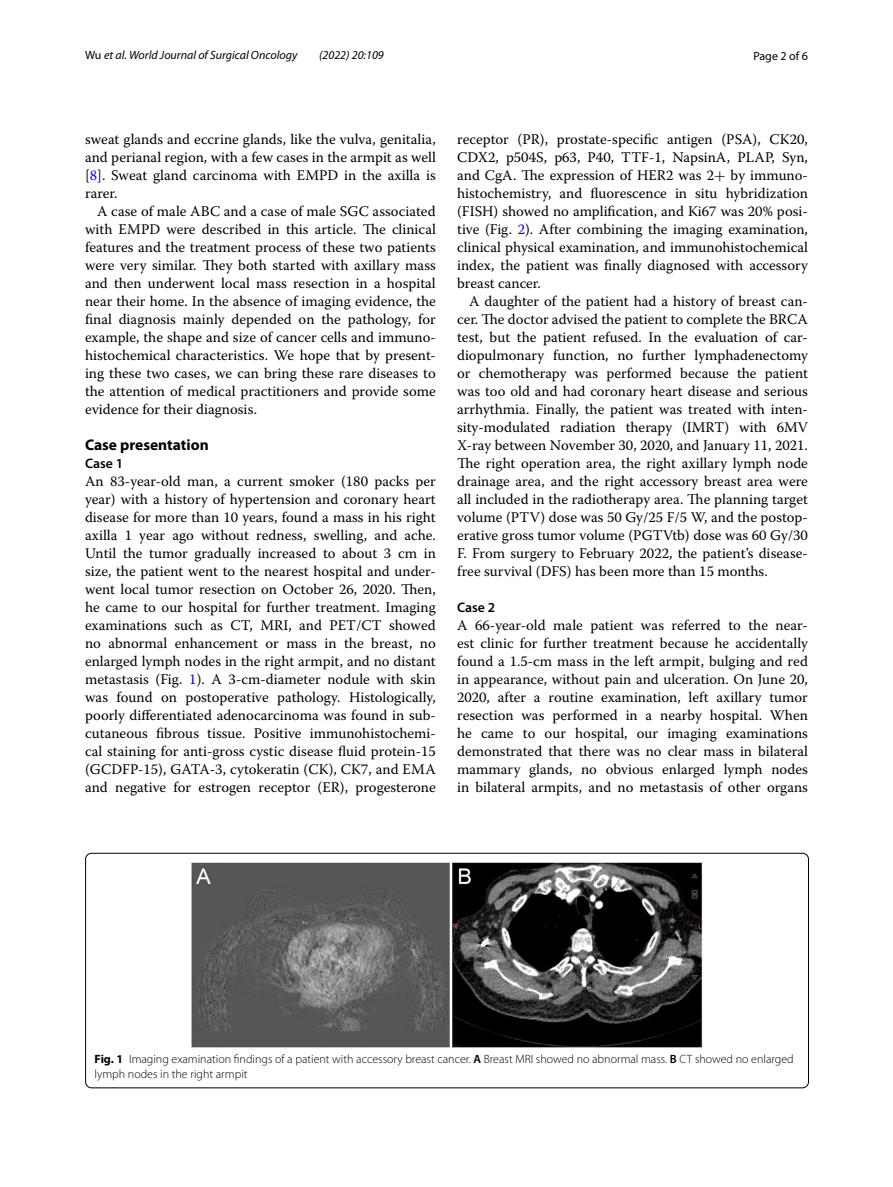
<style>
.page{position:relative;width:893px;height:1187px;background:#fff}
.page>*{position:absolute;margin:0;border:0;box-sizing:border-box;transform-origin:0 0}
.t1{font:700 15.45px "Myriad Pro";color:#000}
.t2{font:14.7px/18px "Warnock Pro";color:#000;text-align:justify}
.t3{font:600 13.8px "Myriad Pro";color:#000}
.t4{font:300 12px/15px "Myriad Pro";color:#000}
.t5{font:italic 12px "Myriad Pro";color:#000}
.t6{font:12px "Myriad Pro";color:#000}
.s1{font-style:normal}
.s2{color:#00f}
.s3{font-family:"MTSY"}
.s4{font-weight:700}
.s5{font-weight:600}
</style>
<div class="page">
<img style="left:192px;top:862px;width:510px;height:185px">
<div style="left:85px;top:853px;width:724px;height:234px;border:1px solid #000;border-radius:6px"></div>
<p class="t5" style="left:85px;top:48px;width:214px"><span class="s1">Wu</span> et al. World Journal of Surgical Oncology</p>
<p class="t5" style="left:319px;top:48px;width:66px">(2022) 20:109</p>
<p class="t6" style="left:753px;top:48px;width:56px">Page 2 of 6</p>
<p class="t2" style="left:85px;top:130px;width:352px">sweat glands and eccrine glands, like the vulva, genitalia, and perianal region, with a few cases in the armpit as well [<span class="s2">8</span>]. Sweat gland carcinoma with EMPD in the axilla is rarer.</p>
<p class="t2" style="left:85px;top:202px;width:352px;text-indent:12px">A case of male ABC and a case of male SGC associated with EMPD were described in this article. The clinical features and the treatment process of these two patients were very similar. They both started with axillary mass and then underwent local mass resection in a hospital near their home. In the absence of imaging evidence, the final diagnosis mainly depended on the pathology, for example, the shape and size of cancer cells and immuno&shy;histochemical characteristics. We hope that by present&shy;ing these two cases, we can bring these rare diseases to the attention of medical practitioners and provide some evidence for their diagnosis.</p>
<p class="t1" style="left:85px;top:434px;width:125px">Case presentation</p>
<p class="t3" style="left:85px;top:454px;width:40px">Case 1</p>
<p class="t2" style="left:85px;top:472px;width:352px">An 83-year-old man, a current smoker (180 packs per year) with a history of hypertension and coronary heart disease for more than 10 years, found a mass in his right axilla 1 year ago without redness, swelling, and ache.<br>Until the tumor gradually increased to about 3 cm in size, the patient went to the nearest hospital and under&shy;went local tumor resection on October 26, 2020. Then, he came to our hospital for further treatment. Imaging examinations such as CT, MRI, and PET/CT showed no abnormal enhancement or mass in the breast, no enlarged lymph nodes in the right armpit, and no distant metastasis (Fig. <span class="s2">1</span>). A 3-cm-diameter nodule with skin was found on postoperative pathology. Histologically, poorly differentiated adenocarcinoma was found in sub&shy;cutaneous fibrous tissue. Positive immunohistochemi&shy;cal staining for anti-gross cystic disease fluid protein-15 (GCDFP-15), GATA-3, cytokeratin (CK), CK7, and EMA and negative for estrogen receptor (ER), progesterone</p>
<p class="t2" style="left:457px;top:130px;width:352px">receptor (PR), prostate-specific antigen (PSA), CK20, CDX2, p504S, p63, P40, TTF-1, NapsinA, PLAP, Syn, and CgA. The expression of HER2 was 2<span class="s3">+</span> by immuno&shy;histochemistry, and fluorescence in situ hybridization (FISH) showed no amplification, and Ki67 was 20% posi&shy;tive (Fig. <span class="s2">2</span>). After combining the imaging examination, clinical physical examination, and immunohistochemical index, the patient was finally diagnosed with accessory breast cancer.</p>
<p class="t2" style="left:457px;top:292px;width:352px;text-indent:12px">A daughter of the patient had a history of breast can&shy;cer. The doctor advised the patient to complete the BRCA test, but the patient refused. In the evaluation of car&shy;diopulmonary function, no further lymphadenectomy or chemotherapy was performed because the patient was too old and had coronary heart disease and serious arrhythmia. Finally, the patient was treated with inten&shy;sity-modulated radiation therapy (IMRT) with 6MV X-ray between November 30, 2020, and January 11, 2021.<br>The right operation area, the right axillary lymph node drainage area, and the right accessory breast area were all included in the radiotherapy area. The planning target volume (PTV) dose was 50 Gy/25 F/5 W, and the postop&shy;erative gross tumor volume (PGTVtb) dose was 60 Gy/30<br>F. From surgery to February 2022, the patient’s disease&shy;free survival (DFS) has been more than 15 months.</p>
<p class="t3" style="left:457px;top:598px;width:40px">Case 2</p>
<p class="t2" style="left:457px;top:616px;width:352px">A 66-year-old male patient was referred to the near&shy;est clinic for further treatment because he accidentally found a 1.5-cm mass in the left armpit, bulging and red in appearance, without pain and ulceration. On June 20, 2020, after a routine examination, left axillary tumor resection was performed in a nearby hospital. When he came to our hospital, our imaging examinations demonstrated that there was no clear mass in bilateral mammary glands, no obvious enlarged lymph nodes in bilateral armpits, and no metastasis of other organs</p>
<p class="t4" style="left:95px;top:1051px;width:701px"><span class="s4">Fig. 1</span> Imaging examination findings of a patient with accessory breast cancer. <span class="s5">A</span> Breast MRI showed no abnormal mass. <span class="s5">B</span> CT showed no enlarged lymph nodes in the right armpit</p>
</div>
